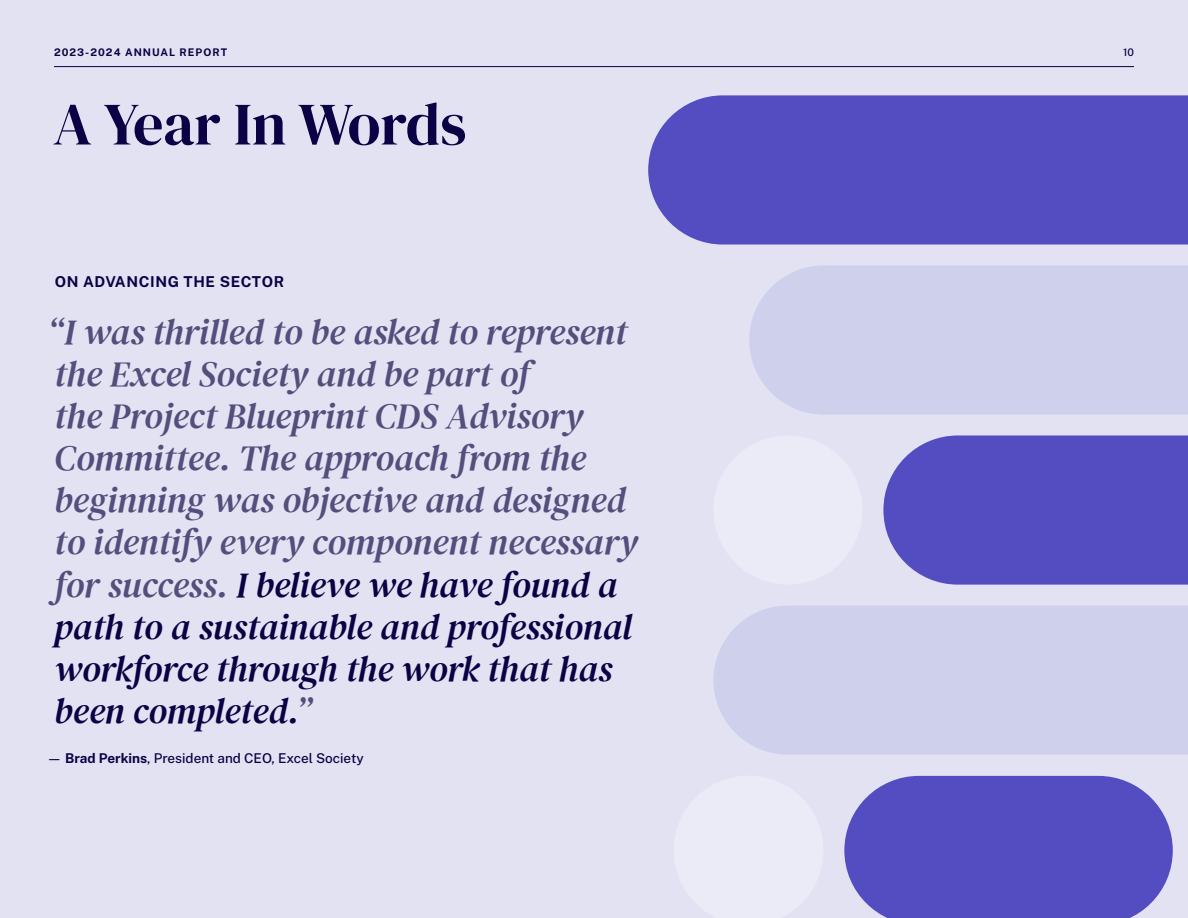
<style>
.page{position:relative;width:1188px;height:918px;background:#e2e2f3}
.page>*{position:absolute;margin:0;border:0;box-sizing:border-box;transform-origin:0 0}
.t1{font:60px "DM Serif Display";letter-spacing:-.005em;color:#0a0244}
.t2{font:italic 36px/42px "DM Serif Text";color:#534e7c}
.t3{font:700 15px "Public Sans";letter-spacing:.04em;color:#0a0244}
.t4{font:500 13.5px "Public Sans";color:#0a0244}
.t5{font:700 10.5px "Public Sans";letter-spacing:.1em;color:#0a0244}
.t6{font:500 10.5px "Public Sans";color:#0a0244}
.s1{color:#0a0244}
.s2{font-weight:700}
</style>
<div class="page">
<div style="left:749px;top:265px;width:439px;height:150px;background:#cfd0ec"></div>
<div style="left:713px;top:606px;width:475px;height:149px;background:#cfd0ec"></div>
<div style="left:883px;top:435px;width:305px;height:150px;background:#534dc1"></div>
<div style="left:713px;top:435px;width:150px;height:150px;background:#eaebf6;border-radius:50%"></div>
<svg style="left:844px;top:776px;width:329px;height:142px;background:#5f5ac5"></svg>
<div style="left:648px;top:95px;width:540px;height:150px;background:#534dc1"></div>
<p class="t5" style="left:54px;top:45px;width:175px">2023-2024 ANNUAL REPORT</p>
<p class="t6" style="left:1123px;top:45px;width:12px">10</p>
<h1 class="t1" style="left:53px;top:90px;width:415px">A Year In Words</h1>
<p class="t3" style="left:55px;top:271px;width:231px">ON ADVANCING THE SECTOR</p>
<p class="t2" style="left:47px;top:312px;width:593px">“I was thrilled to be asked to represent the Excel Society and be part of<br>the Project Blueprint CDS Advisory Committee. The approach from the beginning was objective and designed to identify every component necessary for success. <span class="s1">I believe we have found a path to a sustainable and professional workforce through the work that has been completed.</span>”</p>
<p class="t4" style="left:47px;top:748px;width:318px">— <span class="s2">Brad Perkins</span>, President and CEO, Excel Society</p>
</div>
